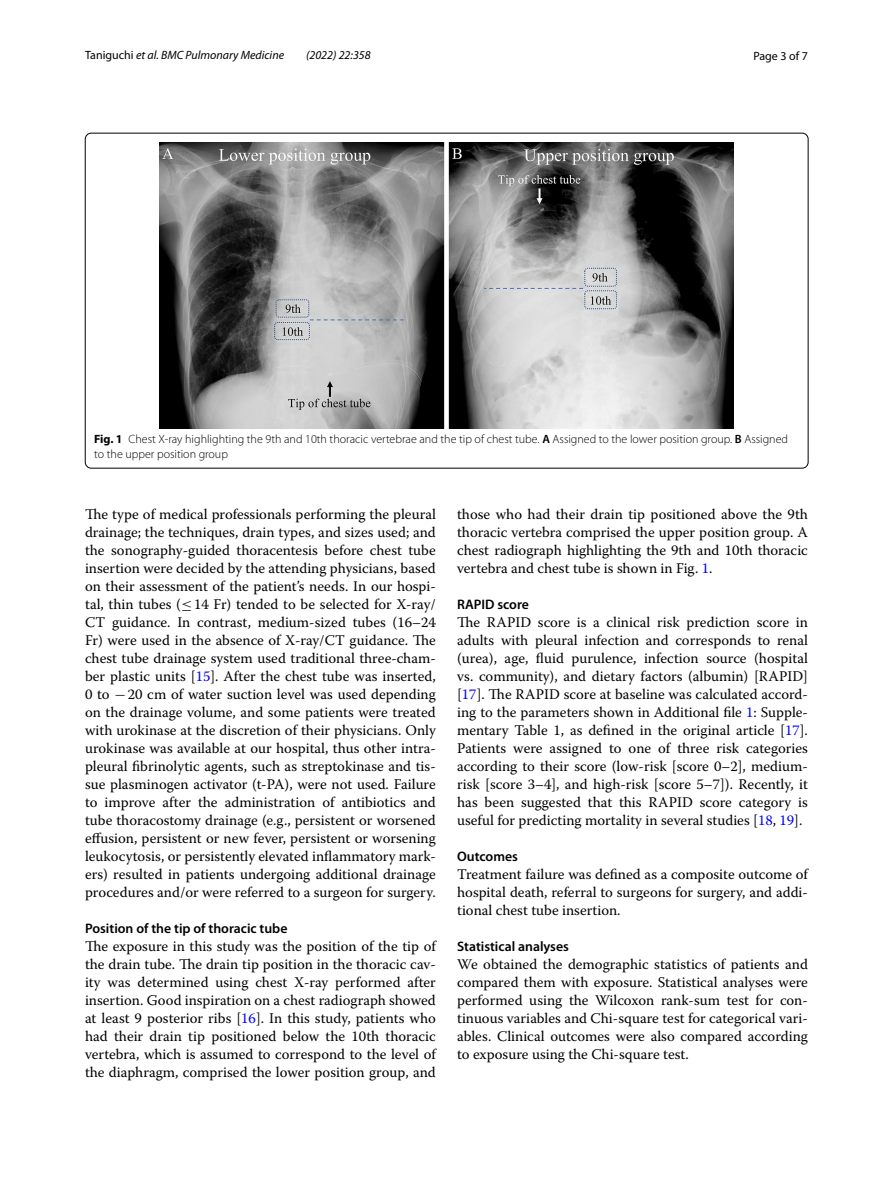
<style>
.page{position:relative;width:893px;height:1187px;background:#fff}
.page>*{position:absolute;margin:0;border:0;box-sizing:border-box;transform-origin:0 0}
.t1{font:14.7px/18px "Warnock Pro";color:#000;text-align:justify}
.t2{font:600 13.8px "Myriad Pro";color:#000}
.t3{font:300 12px/15px "Myriad Pro";color:#000}
.t4{font:italic 12px "Myriad Pro";color:#000}
.t5{font:12px "Myriad Pro";color:#000}
.s1{font-style:normal}
.s2{font-weight:700}
.s3{font-weight:600}
.s4{font-family:"MTSY"}
.s5{color:#00f}
</style>
<div class="page">
<img style="left:160px;top:142px;width:574px;height:286px">
<p class="t4" style="left:85px;top:48px;width:201px"><span class="s1">Taniguchi</span> et al. BMC Pulmonary Medicine</p>
<p class="t4" style="left:306px;top:48px;width:66px">(2022) 22:358</p>
<p class="t5" style="left:753px;top:48px;width:56px">Page 3 of 7</p>
<p class="t3" style="left:94px;top:432px;width:695px"><span class="s2">Fig. 1</span> Chest X-ray highlighting the 9th and 10th thoracic vertebrae and the tip of chest tube. <span class="s3">A</span> Assigned to the lower position group. <span class="s3">B</span> Assigned to the upper position group</p>
<p class="t1" style="left:85px;top:505px;width:352px">The type of medical professionals performing the pleural drainage; the techniques, drain types, and sizes used; and the sonography-guided thoracentesis before chest tube insertion were decided by the attending physicians, based on their assessment of the patient’s needs. In our hospi&shy;tal, thin tubes (<span class="s4">≤</span>14 Fr) tended to be selected for X-ray/ CT guidance. In contrast, medium-sized tubes (16–24<br>Fr) were used in the absence of X-ray/CT guidance. The chest tube drainage system used traditional three-cham&shy;ber plastic units [<span class="s5">15</span>]. After the chest tube was inserted, 0 to <span class="s4">−</span>20 cm of water suction level was used depending on the drainage volume, and some patients were treated with urokinase at the discretion of their physicians. Only urokinase was available at our hospital, thus other intra&shy;pleural fibrinolytic agents, such as streptokinase and tis&shy;sue plasminogen activator (t-PA), were not used. Failure to improve after the administration of antibiotics and tube thoracostomy drainage (e.g., persistent or worsened effusion, persistent or new fever, persistent or worsening leukocytosis, or persistently elevated inflammatory mark&shy;ers) resulted in patients undergoing additional drainage procedures and/or were referred to a surgeon for surgery.</p>
<p class="t2" style="left:85px;top:919px;width:204px">Position of the tip of thoracic tube</p>
<p class="t1" style="left:85px;top:937px;width:352px">The exposure in this study was the position of the tip of the drain tube. The drain tip position in the thoracic cav&shy;ity was determined using chest X-ray performed after insertion. Good inspiration on a chest radiograph showed at least 9 posterior ribs [<span class="s5">16</span>]. In this study, patients who had their drain tip positioned below the 10th thoracic vertebra, which is assumed to correspond to the level of the diaphragm, comprised the lower position group, and</p>
<p class="t1" style="left:457px;top:505px;width:352px">those who had their drain tip positioned above the 9th thoracic vertebra comprised the upper position group. A chest radiograph highlighting the 9th and 10th thoracic vertebra and chest tube is shown in Fig. <span class="s5">1</span>.</p>
<p class="t2" style="left:457px;top:595px;width:73px">RAPID score</p>
<p class="t1" style="left:457px;top:613px;width:352px">The RAPID score is a clinical risk prediction score in adults with pleural infection and corresponds to renal (urea), age, fluid purulence, infection source (hospital vs. community), and dietary factors (albumin) [RAPID] [<span class="s5">17</span>]. The RAPID score at baseline was calculated accord&shy;ing to the parameters shown in Additional file <span class="s5">1</span>: Supple&shy;mentary Table 1, as defined in the original article [<span class="s5">17</span>].<br>Patients were assigned to one of three risk categories according to their score (low-risk [score 0–2], medium&shy;risk [score 3–4], and high-risk [score 5–7]). Recently, it has been suggested that this RAPID score category is useful for predicting mortality in several studies [<span class="s5">18</span>, <span class="s5">19</span>].</p>
<p class="t2" style="left:457px;top:847px;width:62px">Outcomes</p>
<p class="t1" style="left:457px;top:865px;width:352px">Treatment failure was defined as a composite outcome of hospital death, referral to surgeons for surgery, and addi&shy;tional chest tube insertion.</p>
<p class="t2" style="left:457px;top:937px;width:113px">Statistical analyses</p>
<p class="t1" style="left:457px;top:955px;width:352px">We obtained the demographic statistics of patients and compared them with exposure. Statistical analyses were performed using the Wilcoxon rank-sum test for con&shy;tinuous variables and Chi-square test for categorical vari&shy;ables. Clinical outcomes were also compared according to exposure using the Chi-square test.</p>
</div>
